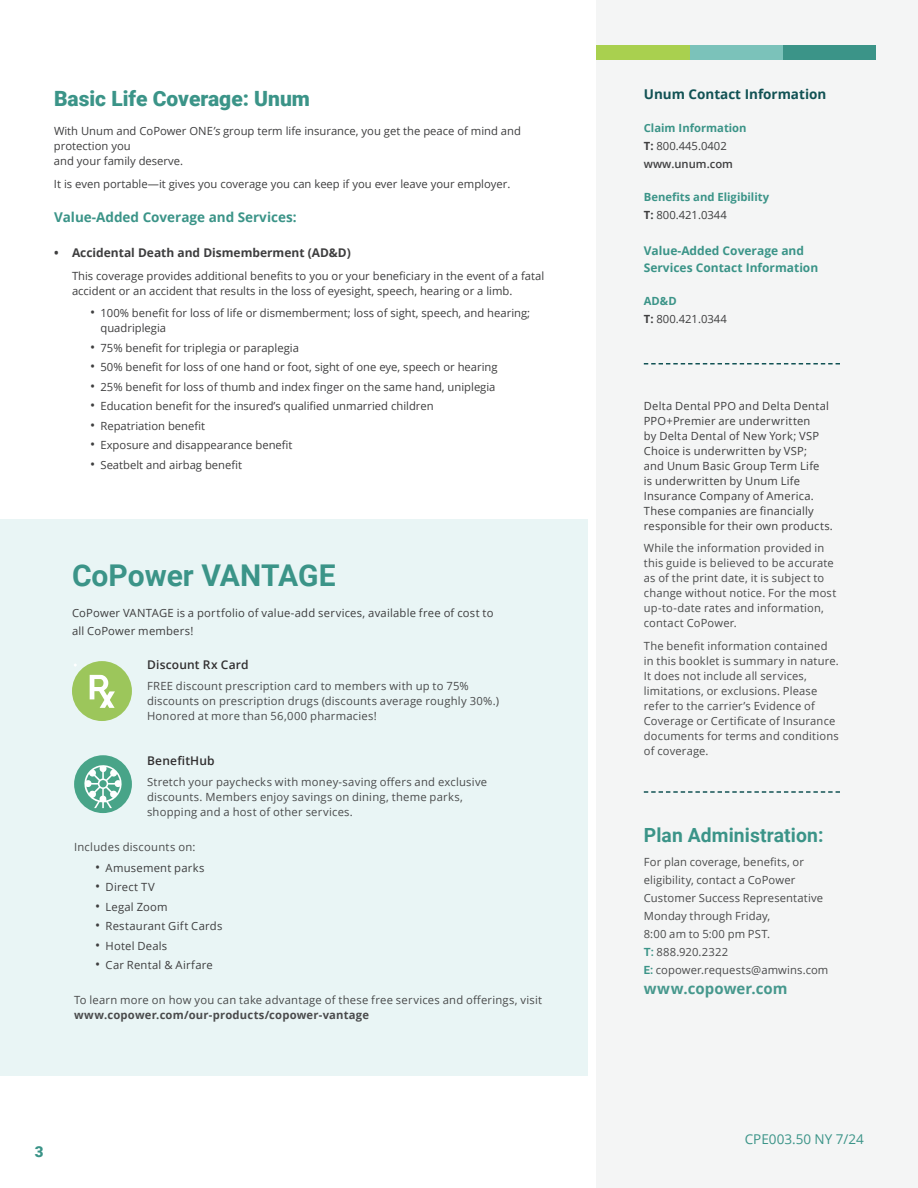
<style>
.page{position:relative;width:918px;height:1188px;background:#fff}
.page>*{position:absolute;margin:0;border:0;box-sizing:border-box;transform-origin:0 0}
.t1{font:700 30px "Roboto";color:#3b9488}
.t2{font:900 21px "Roboto";color:#3b9488}
.t3{font:700 19.5px "Roboto";letter-spacing:.005em;color:#3b9488}
.t4{font:900 15.15px "Roboto";color:#3b9488}
.t5{font:700 15px "Open Sans";letter-spacing:.005em;color:#46988d}
.t6{font:700 13.5px "Open Sans";color:#3b9488}
.t7{font:700 13.5px "Open Sans";color:#115254}
.t8{font:13.5px "Open Sans";color:#3b9488}
.t9{font:700 12px/16.5px "Open Sans";color:#3b9488}
.t10{font:700 12px "Open Sans";color:#3e3e3f}
.t11{font:600 12px "Open Sans";letter-spacing:.015em;color:#312f30}
.t12{font:11.25px/15px "Open Sans";letter-spacing:.02em;color:#4a4b4c}
.t13{font:11.25px/15px "Open Sans";color:#3e3e3f}
.t14{font:11.25px/15px "Open Sans";letter-spacing:.02em;color:#3e3e3f}
.t15{font:700 11.25px/18px "Open Sans";color:#3b9488}
.t16{font:700 11.25px "Open Sans";letter-spacing:.015em;color:#4a4b4c}
.t17{font:11.25px "Open Sans";letter-spacing:.025em;color:#3e3e3f}
.s1{font-size:13.5px}
.s2{color:#3e3e3f}
.s3{font-weight:400;color:#3e3e3f}
.s4{font-weight:600;color:#3e3e3f}
.s5{font-weight:700;color:#3b9488}
.s6{font-weight:700}
.s7{font-family:"Roboto";font-weight:700;color:#3b9488}
</style>
<div class="page">
<div style="left:597px;top:0;width:321px;height:1188px;background:#f4f5f5"></div>
<div style="left:0;top:519px;width:588px;height:557px;background:#e9f5f5"></div>
<div style="left:72px;top:661px;width:60px;height:60px;background:#9cc65b;border-radius:50%"></div>
<svg style="left:90px;top:675px;width:25px;height:33px"></svg>
<div style="left:74px;top:755px;width:58px;height:58px;background:#48a488;border-radius:50%"></div>
<svg style="left:82px;top:763px;width:42px;height:45px"></svg>
<svg style="left:644px;top:363px;width:196px;height:1px"></svg>
<svg style="left:644px;top:791px;width:196px;height:2px"></svg>
<div style="left:783px;top:45px;width:93px;height:15px;background:#3b9488"></div>
<div style="left:690px;top:45px;width:93px;height:15px;background:#7bc2ba"></div>
<div style="left:597px;top:45px;width:93px;height:15px;background:#a9d04f"></div>
<h2 class="t2" style="left:54px;top:84px;width:258px">Basic Life Coverage: Unum</h2>
<p class="t13" style="left:54px;top:123px;width:469px">With Unum and CoPower ONE’s group term life insurance, you get the peace of mind and protection you<br>and your family deserve.</p>
<p class="t13" style="left:54px;top:176px;width:458px">It is even portable—it gives you coverage you can keep if you ever leave your employer.</p>
<p class="t6" style="left:54px;top:208px;width:244px">Value-Added Coverage and Services:</p>
<p class="t10" style="left:54px;top:244px;width:298px">• Accidental Death and Dismemberment (AD&amp;D)</p>
<p class="t13" style="left:72px;top:268px;width:474px">This coverage provides additional benefits to you or your beneficiary in the event of a fatal accident or an accident that results in the loss of eyesight, speech, hearing or a limb.</p>
<p class="t13" style="left:100px;top:305px;width:431px;text-indent:-10px"><span class="s1">•</span> 100% benefit for loss of life or dismemberment; loss of sight, speech, and hearing; quadriplegia</p>
<p class="t13" style="left:90px;top:340px;width:210px"><span class="s1">•</span> 75% benefit for triplegia or paraplegia</p>
<p class="t13" style="left:90px;top:359px;width:409px"><span class="s1">•</span> 50% benefit for loss of one hand or foot, sight of one eye, speech or hearing</p>
<p class="t13" style="left:90px;top:379px;width:407px"><span class="s1">•</span> 25% benefit for loss of thumb and index finger on the same hand, uniplegia</p>
<p class="t13" style="left:90px;top:398px;width:345px"><span class="s1">•</span> Education benefit for the insured’s qualified unmarried children</p>
<p class="t13" style="left:90px;top:418px;width:117px"><span class="s1">•</span> Repatriation benefit</p>
<p class="t13" style="left:90px;top:437px;width:204px"><span class="s1">•</span> Exposure and disappearance benefit</p>
<p class="t13" style="left:90px;top:457px;width:154px"><span class="s1">•</span> Seatbelt and airbag benefit</p>
<h1 class="t1" style="left:72px;top:554px;width:265px">CoPower VANTAGE</h1>
<p class="t14" style="left:72px;top:603px;width:423px;line-height:18px">CoPower VANTAGE is a portfolio of value-add services, available free of cost to all CoPower members!</p>
<p class="t11" style="left:147px;top:656px;width:103px">Discount Rx Card</p>
<p class="t12" style="left:147px;top:678px;width:354px">FREE discount prescription card to members with up to 75% discounts on prescription drugs (discounts average roughly 30%.)<br>Honored at more than 56,000 pharmacies!</p>
<p class="t11" style="left:147px;top:752px;width:69px">BenefitHub</p>
<p class="t12" style="left:147px;top:774px;width:342px">Stretch your paychecks with money-saving offers and exclusive discounts. Members enjoy savings on dining, theme parks, shopping and a host of other services.</p>
<p class="t12" style="left:74px;top:839px;width:123px">Includes discounts on:</p>
<p class="t14" style="left:95px;top:860px;width:111px"><span class="s1">•</span> Amusement parks</p>
<p class="t17" style="left:95px;top:880px;width:61px"><span class="s1">•</span> Direct TV</p>
<p class="t14" style="left:95px;top:899px;width:74px"><span class="s1">•</span> Legal Zoom</p>
<p class="t14" style="left:95px;top:918px;width:129px"><span class="s1">•</span> Restaurant Gift Cards</p>
<p class="t13" style="left:95px;top:938px;width:74px"><span class="s1">•</span> Hotel Deals</p>
<p class="t14" style="left:95px;top:957px;width:119px"><span class="s1">•</span> Car Rental &amp; Airfare</p>
<p class="t12" style="left:74px;top:992px;width:470px">To learn more on how you can take advantage of these free services and offerings, visit</p>
<p class="t16" style="left:74px;top:1007px;width:297px">www.copower.com/our-products/copower-vantage</p>
<h3 class="t4" style="left:35px;top:1141px;width:10px">3</h3>
<p class="t7" style="left:644px;top:85px;width:184px">Unum Contact Information</p>
<p class="t15" style="left:644px;top:119px;width:104px">Claim Information<br><span class="s2">T:</span> <span class="s3">800.445.0402 </span><span class="s4">www.unum.com</span></p>
<p class="t15" style="left:644px;top:188px;width:127px">Benefits and Eligibility<br><span class="s2">T:</span> <span class="s3">800.421.0344</span></p>
<p class="t9" style="left:644px;top:242px;width:176px">Value-Added Coverage and<br>Services Contact Information</p>
<p class="t13" style="left:644px;top:291px;width:84px;line-height:18px"><span class="s5">AD&amp;D<br></span><span class="s6">T:</span> 800.421.0344</p>
<p class="t14" style="left:644px;top:398px;width:191px">Delta Dental PPO and Delta Dental<br>PPO+Premier are underwritten<br>by Delta Dental of New York; VSP<br>Choice is underwritten by VSP;<br>and Unum Basic Group Term Life<br>is underwritten by Unum Life<br>Insurance Company of America.<br>These companies are financially responsible for their own products.</p>
<p class="t12" style="left:644px;top:540px;width:194px">While the information provided in this guide is believed to be accurate as of the print date, it is subject to change without notice. For the most up-to-date rates and information, contact CoPower.</p>
<p class="t12" style="left:644px;top:638px;width:197px">The benefit information contained in this booklet is summary in nature.<br>It does not include all services, limitations, or exclusions. Please refer to the carrier’s Evidence of<br>Coverage or Certificate of Insurance documents for terms and conditions of coverage.</p>
<h3 class="t3" style="left:644px;top:821px;width:181px">Plan Administration:</h3>
<p class="t12" style="left:644px;top:853px;width:186px;line-height:18px">For plan coverage, benefits, or eligibility, contact a CoPower<br>Customer Success Representative<br>Monday through Friday,<br>8:00 am to 5:00 pm PST.<br><span class="s7">T:</span> 888.920.2322<br><span class="s7">E:</span> copower.requests@amwins.com</p>
<h3 class="t5" style="left:644px;top:978px;width:145px">www.copower.com</h3>
<p class="t8" style="left:745px;top:1130px;width:121px">CPE003.50 NY 7/24</p>
</div>
